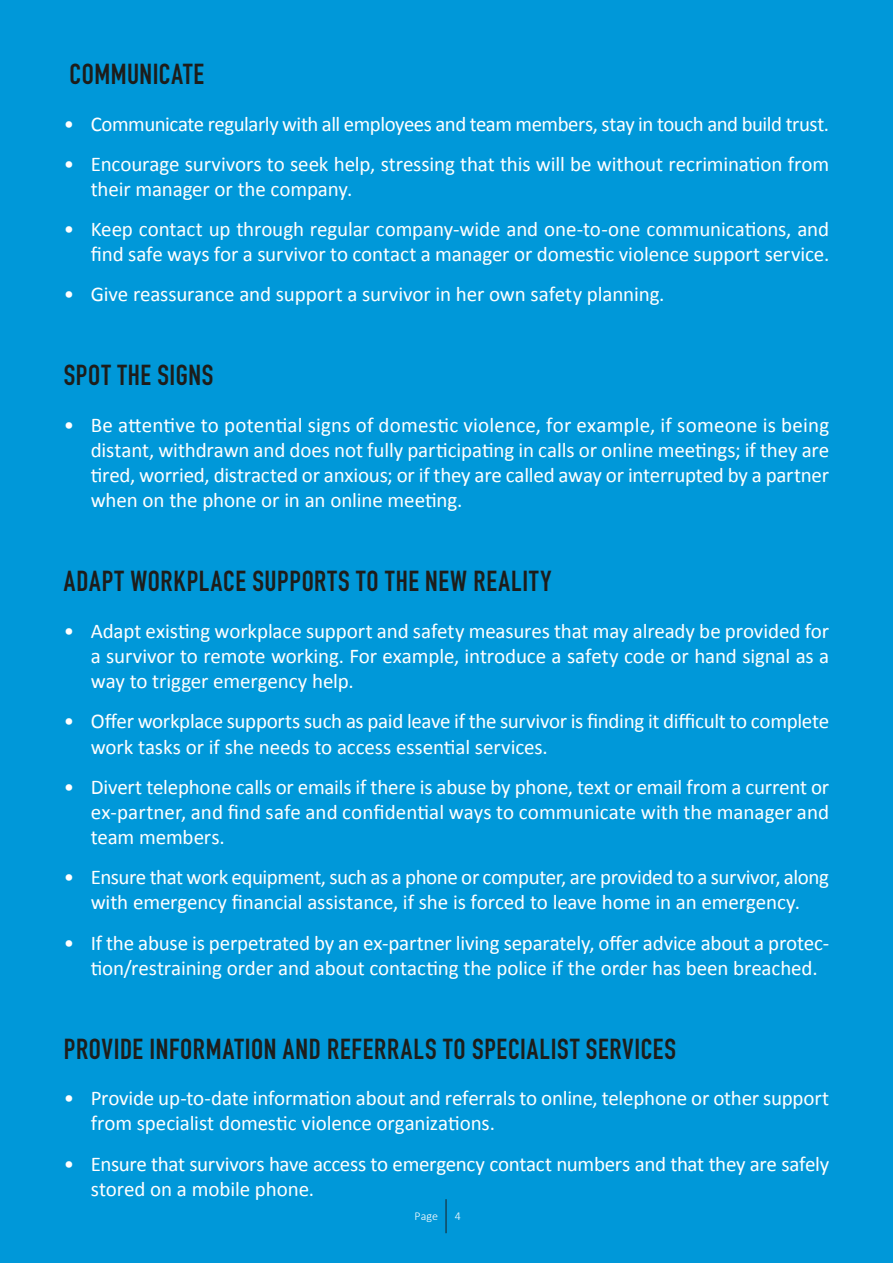
<style>
.page{position:relative;width:893px;height:1263px;background:#fff}
.page>*{position:absolute;margin:0;border:0;box-sizing:border-box;transform-origin:0 0}
.t1{font:700 28.5px "DIN Condensed";letter-spacing:.025em;color:#1d1d1b}
.t2{font:21px/25.2px "Calibri";letter-spacing:-.01em;color:#fff}
.t3{font:300 12px "Calibri";color:#fff}
</style>
<div class="page">
<div style="left:0;top:0;width:893px;height:333px;background:#0098d9"></div>
<div style="left:0;top:333px;width:893px;height:206px;background:#0098d9"></div>
<div style="left:0;top:1006px;width:893px;height:257px;background:#0098d9"></div>
<div style="left:0;top:539px;width:893px;height:467px;background:#0098d9"></div>
<hr style="left:446px;top:1199px;width:1px;height:34px;background:#1d1d1b">
<h1 class="t1" style="left:70px;top:55px;width:136px">COMMUNICATE</h1>
<p class="t2" style="left:64px;top:110px;width:767px">• Communicate regularly with all employees and team members, stay in touch and build trust.</p>
<p class="t2" style="left:91px;top:150px;width:740px;text-indent:-27px">• Encourage survivors to seek help, stressing that this will be without recrimination from their manager or the company.</p>
<p class="t2" style="left:64px;top:216px;width:767px;text-align:right">• Keep contact up through regular company-wide and one-to-one communications, and find safe ways for a survivor to contact a manager or domestic violence support service.</p>
<p class="t2" style="left:64px;top:281px;width:602px">• Give reassurance and support a survivor in her own safety planning.</p>
<h1 class="t1" style="left:64px;top:356px;width:151px">SPOT THE SIGNS</h1>
<p class="t2" style="left:91px;top:412px;width:740px;text-align:justify;text-indent:-27px">• Be attentive to potential signs of domestic violence, for example, if someone is being distant, withdrawn and does not fully participating in calls or online meetings; if they are tired, worried, distracted or anxious; or if they are called away or interrupted by a partner when on the phone or in an online meeting.</p>
<h1 class="t1" style="left:64px;top:562px;width:489px">ADAPT WORKPLACE SUPPORTS TO THE NEW REALITY</h1>
<p class="t2" style="left:91px;top:618px;width:740px;text-align:justify;text-indent:-27px">• Adapt existing workplace support and safety measures that may already be provided for a survivor to remote working. For example, introduce a safety code or hand signal as a way to trigger emergency help.</p>
<p class="t2" style="left:91px;top:708px;width:740px;text-indent:-27px">• Offer workplace supports such as paid leave if the survivor is finding it difficult to complete work tasks or if she needs to access essential services.</p>
<p class="t2" style="left:91px;top:773px;width:740px;text-align:justify;text-indent:-27px">• Divert telephone calls or emails if there is abuse by phone, text or email from a current or ex-partner, and find safe and confidential ways to communicate with the manager and team members.</p>
<p class="t2" style="left:64px;top:864px;width:767px;text-align:center">• Ensure that work equipment, such as a phone or computer, are provided to a survivor, along with emergency financial assistance, if she is forced to leave home in an emergency.</p>
<p class="t2" style="left:91px;top:929px;width:740px;text-indent:-27px">• If the abuse is perpetrated by an ex-partner living separately, offer advice about a protec&shy;tion/restraining order and about contacting the police if the order has been breached.</p>
<h1 class="t1" style="left:64px;top:1029px;width:614px">PROVIDE INFORMATION AND REFERRALS TO SPECIALIST SERVICES</h1>
<p class="t2" style="left:91px;top:1085px;width:740px;text-indent:-27px">• Provide up-to-date information about and referrals to online, telephone or other support from specialist domestic violence organizations.</p>
<p class="t2" style="left:91px;top:1150px;width:740px;text-indent:-27px">• Ensure that survivors have access to emergency contact numbers and that they are safely stored on a mobile phone.</p>
<p class="t3" style="left:415px;top:1208px;width:25px">Page</p>
<p class="t3" style="left:455px;top:1208px;width:8px">4</p>
</div>
